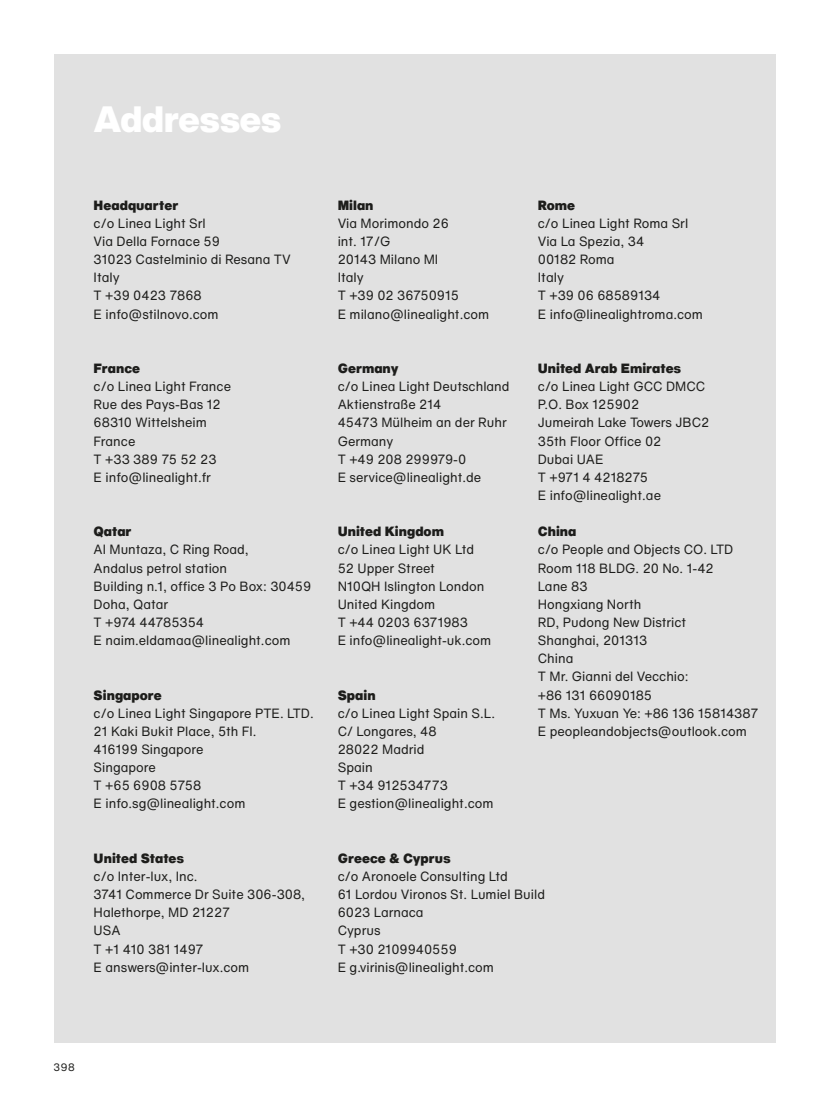
<style>
.page{position:relative;width:830px;height:1106px;background:#fff}
.page>*{position:absolute;margin:0;border:0;box-sizing:border-box;transform-origin:0 0}
.t1{font:900 36px "Helvetica Now Display";color:#fff}
.t2{font:13.2px/18.1px "Helvetica Now Text";color:#1d1d1b}
.t3{font:900 13.2px "Helvetica Now Text";color:#1d1d1b}
.t4{font:9.75px "Helvetica Now Micro";color:#1d1d1b}
</style>
<div class="page">
<div style="left:54px;top:54px;width:721px;height:988px;background:#e1e1e1"></div>
<h1 class="t1" style="left:94px;top:94px;width:188px">Addresses</h1>
<p class="t3" style="left:94px;top:195px;width:86px">Headquarter</p>
<p class="t2" style="left:94px;top:214px;width:198px">c/o Linea Light Srl<br>Via Della Fornace 59<br>31023 Castelminio di Resana TV<br>Italy<br>T +39 0423 7868<br>E info@stilnovo.com</p>
<p class="t3" style="left:94px;top:358px;width:48px">France</p>
<p class="t2" style="left:94px;top:377px;width:139px">c/o Linea Light France<br>Rue des Pays-Bas 12<br>68310 Wittelsheim<br>France<br>T +33 389 75 52 23<br>E info@linealight.fr</p>
<p class="t3" style="left:94px;top:521px;width:39px">Qatar</p>
<p class="t2" style="left:94px;top:540px;width:219px">Al Muntaza, C Ring Road,<br>Andalus petrol station<br>Building n.1, office 3 Po Box: 30459<br>Doha, Qatar<br>T +974 44785354<br>E naim.eldamaa@linealight.com</p>
<p class="t3" style="left:94px;top:685px;width:70px">Singapore</p>
<p class="t2" style="left:94px;top:703px;width:221px">c/o Linea Light Singapore PTE. LTD.<br>21 Kaki Bukit Place, 5th Fl.<br>416199 Singapore<br>Singapore<br>T +65 6908 5758<br>E info.sg@linealight.com</p>
<p class="t3" style="left:94px;top:848px;width:92px">United States</p>
<p class="t2" style="left:94px;top:866px;width:213px">c/o Inter-lux, Inc.<br>3741 Commerce Dr Suite 306-308,<br>Halethorpe, MD 21227<br>USA<br>T +1 410 381 1497<br>E answers@inter-lux.com</p>
<p class="t3" style="left:337px;top:195px;width:37px">Milan</p>
<p class="t2" style="left:337px;top:214px;width:153px">Via Morimondo 26<br>int. 17/G<br>20143 Milano MI<br>Italy<br>T +39 02 36750915<br>E milano@linealight.com</p>
<p class="t3" style="left:337px;top:358px;width:62px">Germany</p>
<p class="t2" style="left:337px;top:377px;width:173px">c/o Linea Light Deutschland<br>Aktienstraße 214<br>45473 Mülheim an der Ruhr<br>Germany<br>T +49 208 299979-0<br>E service@linealight.de</p>
<p class="t3" style="left:337px;top:521px;width:108px">United Kingdom</p>
<p class="t2" style="left:337px;top:540px;width:155px">c/o Linea Light UK Ltd<br>52 Upper Street<br>N10QH Islington London<br>United Kingdom<br>T +44 0203 6371983<br>E info@linealight-uk.com</p>
<p class="t3" style="left:337px;top:685px;width:39px">Spain</p>
<p class="t2" style="left:337px;top:703px;width:159px">c/o Linea Light Spain S.L.<br>C/ Longares, 48<br>28022 Madrid<br>Spain<br>T +34 912534773<br>E gestion@linealight.com</p>
<p class="t3" style="left:537px;top:195px;width:39px">Rome</p>
<p class="t2" style="left:537px;top:214px;width:166px">c/o Linea Light Roma Srl<br>Via La Spezia, 34<br>00182 Roma<br>Italy<br>T +39 06 68589134<br>E info@linealightroma.com</p>
<p class="t3" style="left:537px;top:358px;width:145px">United Arab Emirates</p>
<p class="t2" style="left:537px;top:377px;width:173px">c/o Linea Light GCC DMCC<br>P.O. Box 125902<br>Jumeirah Lake Towers JBC2<br>35th Floor Office 02<br>Dubai UAE<br>T +971 4 4218275<br>E info@linealight.ae</p>
<p class="t3" style="left:537px;top:521px;width:40px">China</p>
<p class="t2" style="left:537px;top:540px;width:222px">c/o People and Objects CO. LTD<br>Room 118 BLDG. 20 No. 1-42<br>Lane 83<br>Hongxiang North<br>RD, Pudong New District<br>Shanghai, 201313<br>China<br>T Mr. Gianni del Vecchio:<br>+86 131 66090185<br>T Ms. Yuxuan Ye: +86 136 15814387<br>E peopleandobjects@outlook.com</p>
<p class="t3" style="left:337px;top:848px;width:115px">Greece &amp; Cyprus</p>
<p class="t2" style="left:337px;top:866px;width:209px">c/o Aronoele Consulting Ltd<br>61 Lordou Vironos St. Lumiel Build<br>6023 Larnaca<br>Cyprus<br>T +30 2109940559<br>E g.virinis@linealight.com</p>
<p class="t4" style="left:53px;top:1060px;width:23px">398</p>
</div>
